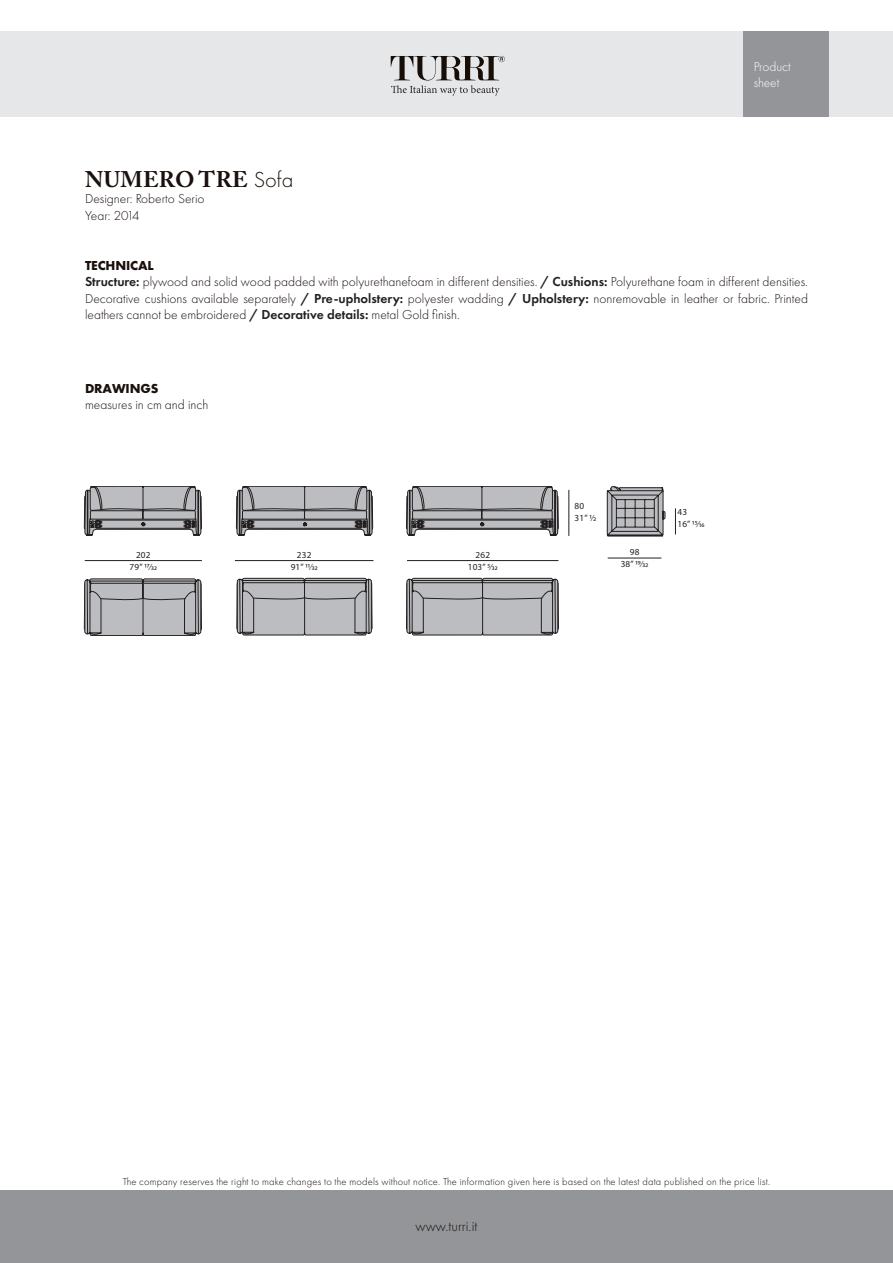
<style>
.page{position:relative;width:893px;height:1263px;background:#fff}
.page>*{position:absolute;margin:0;border:0;box-sizing:border-box;transform-origin:0 0}
.t1{font:700 22.5px "Adobe Caslon Pro";letter-spacing:.015em;color:#1a110d}
.t2{font:300 15px "Futura PT";color:#1a110d}
.t3{font:300 13.5px/16.5px "Futura PT";color:#1a110d;text-align:justify}
.t4{font:700 13.5px "Futura PT";letter-spacing:-.01em;color:#1a110d}
.t5{font:300 13.5px/16.2px "Futura PT";color:#fff}
.t6{font:300 13.5px "Futura PT";letter-spacing:-.04em;color:#1a110d}
.t7{font:300 10.5px "Futura PT";letter-spacing:.02em;color:#1a110d}
.t8{font:9.15px "Myriad Pro";letter-spacing:.025em;color:#231f20}
.s1{font-family:"Futura PT";font-weight:300}
.s2{font-weight:600;color:#231f20}
</style>
<div class="page">
<div style="left:0;top:32px;width:893px;height:85px;background:#e6e7e9"></div>
<div style="left:0;top:1191px;width:893px;height:72px;background:#939598"></div>
<div style="left:743px;top:32px;width:85px;height:85px;background:#939598"></div>
<svg style="left:391px;top:56px;width:114px;height:40px"></svg>
<hr style="left:85px;top:560px;width:117px;height:1px;background:#231f20">
<hr style="left:235px;top:560px;width:138px;height:1px;background:#231f20">
<hr style="left:407px;top:560px;width:151px;height:1px;background:#231f20">
<hr style="left:608px;top:558px;width:53px;height:1px;background:#231f20">
<svg style="left:84px;top:486px;width:118px;height:50px;background:#a0a0a2"></svg>
<svg style="left:83px;top:578px;width:119px;height:58px;background:#a4a5a7"></svg>
<svg style="left:236px;top:486px;width:137px;height:50px;background:#a3a2a4"></svg>
<svg style="left:406px;top:486px;width:153px;height:50px;background:#a4a4a6"></svg>
<svg style="left:236px;top:578px;width:323px;height:58px;background:#b0b0b2"></svg>
<svg style="left:607px;top:486px;width:58px;height:50px;background:#959496"></svg>
<hr style="left:568px;top:490px;width:1px;height:46px;background:#231f20">
<svg style="left:675px;top:508px;width:1px;height:26px"></svg>
<p class="t1" style="left:85px;top:166px;width:210px">NUMERO TRE <span class="s1">Sofa</span></p>
<p class="t3" style="left:85px;top:191px;width:121px">Designer: Roberto Serio</p>
<p class="t6" style="left:85px;top:207px;width:56px">Year: 2014</p>
<p class="t5" style="left:754px;top:58px;width:39px">Product sheet</p>
<p class="t4" style="left:85px;top:256px;width:70px">TECHNICAL</p>
<p class="t3" style="left:85px;top:273px;width:724px"><span class="s2">Structure:</span> plywood and solid wood padded with polyurethanefoam in different densities. <span class="s2">/ Cushions:</span> Polyurethane foam in different densities.<br>Decorative cushions available separately <span class="s2">/ Pre-upholstery:</span> polyester wadding <span class="s2">/ Upholstery:</span> nonremovable in leather or fabric. Printed leathers cannot be embroidered <span class="s2">/ Decorative details:</span> metal Gold finish.</p>
<p class="t4" style="left:85px;top:380px;width:75px">DRAWINGS</p>
<p class="t3" style="left:85px;top:397px;width:125px">measures in cm and inch</p>
<p class="t8" style="left:136px;top:549px;width:16px">202</p>
<p class="t8" style="left:130px;top:561px;width:29px">79” 17/32</p>
<p class="t8" style="left:297px;top:549px;width:16px">232</p>
<p class="t8" style="left:291px;top:561px;width:28px">91” 11/32</p>
<p class="t8" style="left:475px;top:549px;width:16px">262</p>
<p class="t8" style="left:468px;top:561px;width:32px">103” 5/32</p>
<p class="t8" style="left:574px;top:500px;width:11px">80</p>
<p class="t8" style="left:574px;top:512px;width:23px">31” 1/2</p>
<p class="t8" style="left:630px;top:547px;width:11px">98</p>
<p class="t8" style="left:621px;top:558px;width:29px">38” 19/32</p>
<p class="t8" style="left:677px;top:507px;width:11px">43</p>
<p class="t8" style="left:677px;top:518px;width:29px">16” 15/16</p>
<p class="t7" style="left:123px;top:1175px;width:649px">The company reserves the right to make changes to the models without notice. The information given here is based on the latest data published on the price list.</p>
<p class="t2" style="left:416px;top:1218px;width:63px">www.turri.it</p>
</div>
